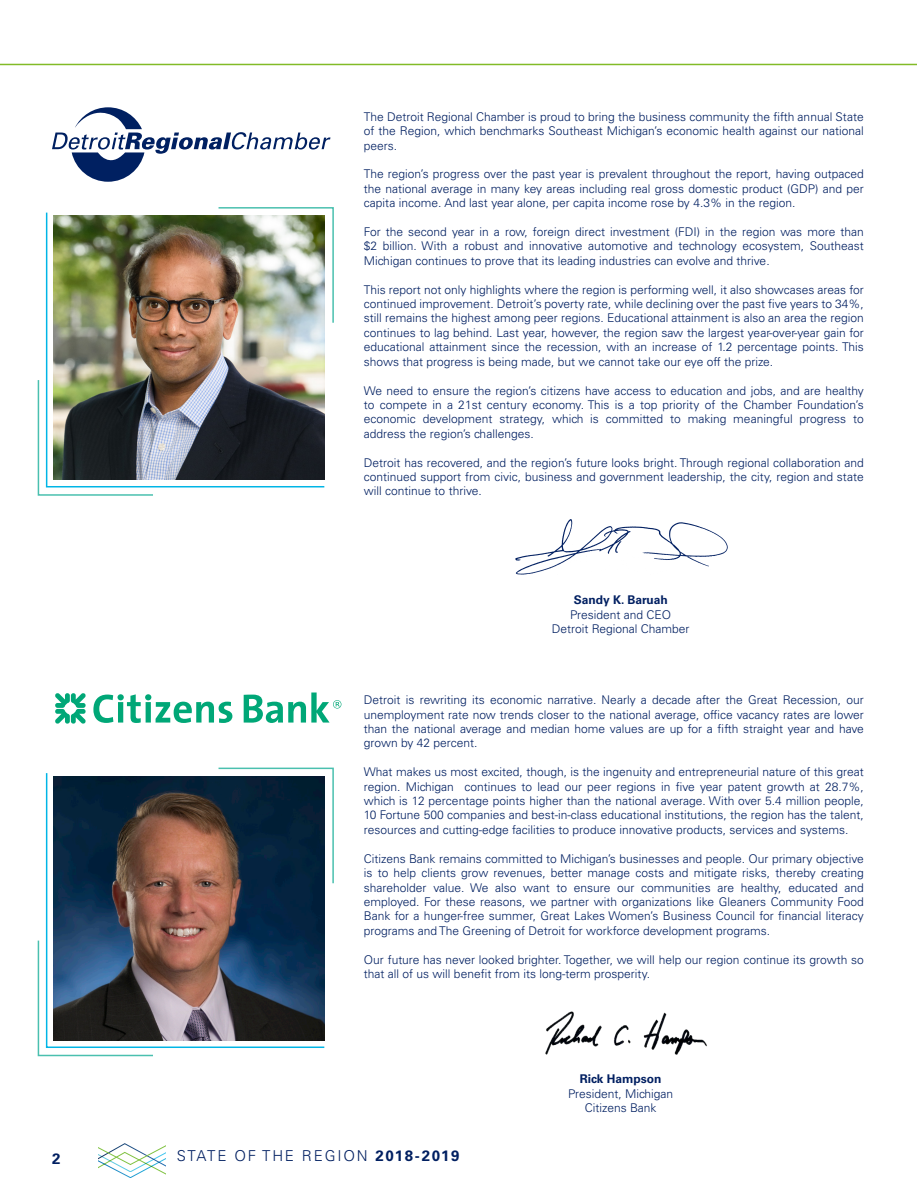
<style>
.page{position:relative;width:917px;height:1187px;background:#fff}
.page>*{position:absolute;margin:0;border:0;box-sizing:border-box;transform-origin:0 0}
.t1{font:300 15px "Univers LT Std";letter-spacing:.12em;color:#001f61}
.t2{font:700 15px "Univers LT Std";color:#001f61}
.t3{font:300 12px/14.4px "Univers LT Std";color:#001f61;text-align:justify}
.t4{font:700 12px "Univers LT Std";color:#001f61}
.s1{font-weight:700}
</style>
<div class="page">
<svg style="left:98px;top:1143px;width:67px;height:35px"></svg>
<hr style="left:0;top:64px;width:916px;height:1px;background:#82bb27">
<img style="left:45px;top:212px;width:280px;height:276px">
<img style="left:45px;top:773px;width:280px;height:275px">
<img style="left:37px;top:378px;width:117px;height:118px">
<svg style="left:37px;top:938px;width:117px;height:118px"></svg>
<img style="left:217px;top:207px;width:117px;height:117px">
<svg style="left:217px;top:767px;width:117px;height:117px;background:#334656"></svg>
<svg style="left:52px;top:107px;width:278px;height:75px"></svg>
<svg style="left:55px;top:693px;width:31px;height:30px"></svg>
<svg style="left:93px;top:694px;width:139px;height:28px"></svg>
<svg style="left:243px;top:692px;width:98px;height:30px"></svg>
<img style="left:515px;top:519px;width:213px;height:55px">
<img style="left:545px;top:1011px;width:162px;height:44px">
<p class="t3" style="left:364px;top:109px;width:501px">The Detroit Regional Chamber is proud to bring the business community the fifth annual State of the Region, which benchmarks Southeast Michigan’s economic health against our national peers.</p>
<p class="t3" style="left:364px;top:167px;width:501px">The region’s progress over the past year is prevalent throughout the report, having outpaced the national average in many key areas including real gross domestic product (GDP) and per capita income. And last year alone, per capita income rose by 4.3% in the region.</p>
<p class="t3" style="left:364px;top:224px;width:501px">For the second year in a row, foreign direct investment (FDI) in the region was more than $2 billion. With a robust and innovative automotive and technology ecosystem, Southeast Michigan continues to prove that its leading industries can evolve and thrive.</p>
<p class="t3" style="left:364px;top:282px;width:501px">This report not only highlights where the region is performing well, it also showcases areas for continued improvement. Detroit’s poverty rate, while declining over the past five years to 34%, still remains the highest among peer regions. Educational attainment is also an area the region continues to lag behind. Last year, however, the region saw the largest year-over-year gain for educational attainment since the recession, with an increase of 1.2 percentage points. This shows that progress is being made, but we cannot take our eye off the prize.</p>
<p class="t3" style="left:364px;top:383px;width:501px">We need to ensure the region’s citizens have access to education and jobs, and are healthy to compete in a 21st century economy. This is a top priority of the Chamber Foundation’s economic development strategy, which is committed to making meaningful progress to address the region’s challenges.</p>
<p class="t3" style="left:364px;top:455px;width:501px">Detroit has recovered, and the region’s future looks bright. Through regional collaboration and continued support from civic, business and government leadership, the city, region and state will continue to thrive.</p>
<p class="t4" style="left:573px;top:592px;width:95px">Sandy K. Baruah</p>
<p class="t3" style="left:570px;top:607px;width:103px">President and CEO</p>
<p class="t3" style="left:551px;top:621px;width:139px">Detroit Regional Chamber</p>
<p class="t3" style="left:364px;top:692px;width:501px">Detroit is rewriting its economic narrative. Nearly a decade after the Great Recession, our unemployment rate now trends closer to the national average, office vacancy rates are lower than the national average and median home values are up for a fifth straight year and have grown by 42 percent.</p>
<p class="t3" style="left:364px;top:764px;width:501px">What makes us most excited, though, is the ingenuity and entrepreneurial nature of this great region. Michigan continues to lead our peer regions in five year patent growth at 28.7%, which is 12 percentage points higher than the national average. With over 5.4 million people, 10 Fortune 500 companies and best-in-class educational institutions, the region has the talent, resources and cutting-edge facilities to produce innovative products, services and systems.</p>
<p class="t3" style="left:364px;top:851px;width:501px">Citizens Bank remains committed to Michigan’s businesses and people. Our primary objective is to help clients grow revenues, better manage costs and mitigate risks, thereby creating shareholder value. We also want to ensure our communities are healthy, educated and employed. For these reasons, we partner with organizations like Gleaners Community Food Bank for a hunger-free summer, Great Lakes Women’s Business Council for financial literacy programs and The Greening of Detroit for workforce development programs.</p>
<p class="t3" style="left:364px;top:951px;width:501px">Our future has never looked brighter. Together, we will help our region continue its growth so that all of us will benefit from its long-term prosperity.</p>
<p class="t2" style="left:52px;top:1149px;width:10px">2</p>
<p class="t1" style="left:177px;top:1146px;width:284px">STATE OF THE REGION <span class="s1">2018-2019</span></p>
<p class="t4" style="left:579px;top:1071px;width:83px">Rick Hampson</p>
<p class="t3" style="left:568px;top:1085px;width:107px">President, Michigan</p>
<p class="t3" style="left:584px;top:1100px;width:73px">Citizens Bank</p>
</div>
